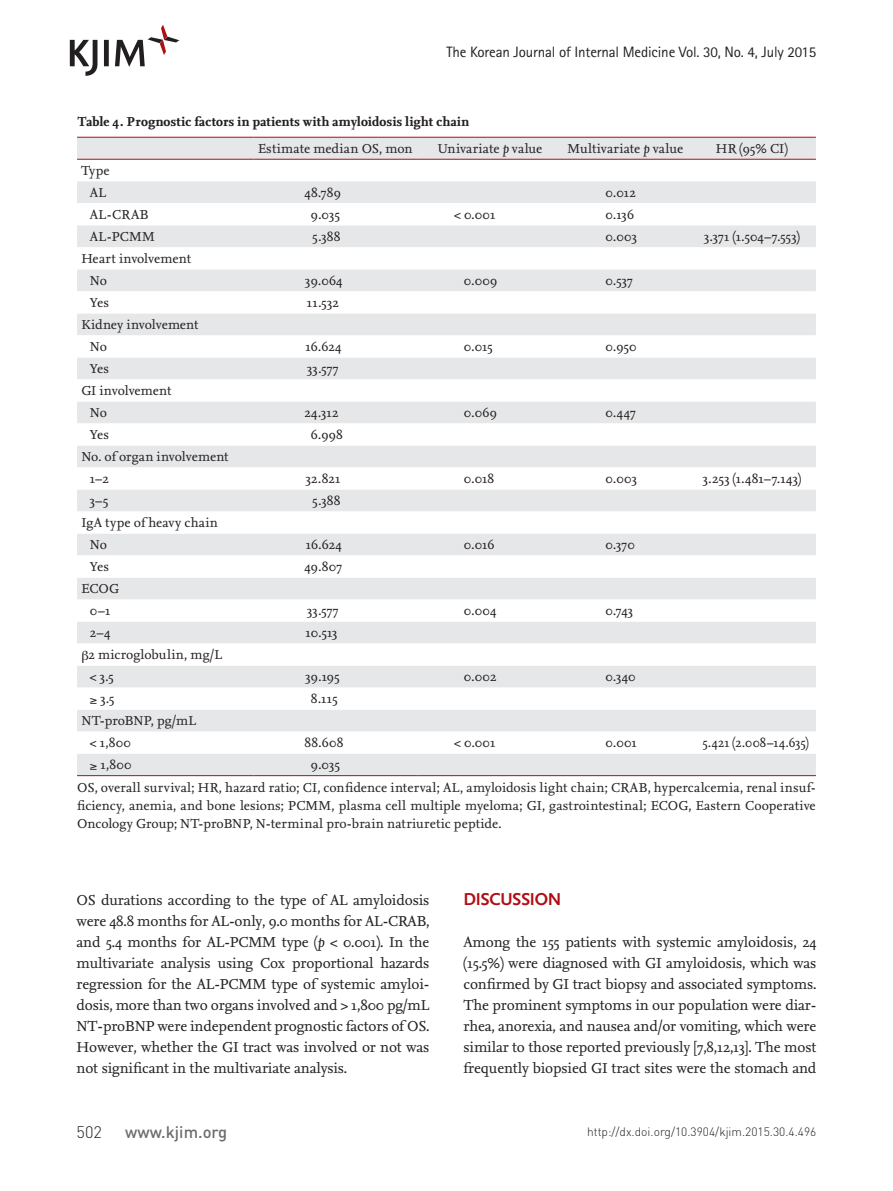
<style>
.page{position:relative;width:893px;height:1191px;background:#fff}
.page>*{position:absolute;margin:0;border:0;box-sizing:border-box;transform-origin:0 0}
.t1{font:700 18px "Nexus Sans";letter-spacing:-.015em;color:#b00d15}
.t2{font:500 16.5px "DIN Pro";color:#6c6d70}
.t3{font:300 16.5px "DIN Pro";color:#231f20}
.t4{font:15px/21px "Nexus Serif";letter-spacing:-.01em;color:#231f20;text-align:justify}
.t5{font:15px "Rotis Sans Serif Std";letter-spacing:-.01em;color:#231f20}
.t6{font:13.5px/22px "Nexus Serif";letter-spacing:.01em;color:#231f20}
.t7{font:13.5px/22px "Nexus Serif";letter-spacing:-.01em;color:#231f20}
.t8{font:700 13.5px "Nexus Serif";letter-spacing:.005em;color:#231f20}
.t9{font:13.5px "Nexus Serif";letter-spacing:.01em;color:#231f20;scale:.95 1}
.t10{font:300 12px "DIN Pro";color:#231f20}
.s1{font-style:italic}
</style>
<div class="page">
<svg style="left:70px;top:25px;width:109px;height:51px"></svg>
<div style="left:77px;top:138px;width:739px;height:637px;background:#e6e7e9"></div>
<svg style="left:77px;top:160px;width:739px;height:593px"></svg>
<hr style="left:77px;top:159px;width:176px;height:1px;background:#b00d15">
<hr style="left:253px;top:159px;width:164px;height:1px;background:#b00d15">
<hr style="left:417px;top:159px;width:146px;height:1px;background:#b00d15">
<hr style="left:563px;top:159px;width:125px;height:1px;background:#b00d15">
<hr style="left:688px;top:159px;width:128px;height:1px;background:#b00d15">
<hr style="left:77px;top:137px;width:176px;height:1px;background:#b00d15">
<hr style="left:253px;top:137px;width:164px;height:1px;background:#b00d15">
<hr style="left:417px;top:137px;width:146px;height:1px;background:#b00d15">
<hr style="left:563px;top:137px;width:125px;height:1px;background:#b00d15">
<hr style="left:688px;top:137px;width:128px;height:1px;background:#b00d15">
<hr style="left:77px;top:775px;width:176px;height:1px;background:#b00d15">
<hr style="left:253px;top:775px;width:164px;height:1px;background:#b00d15">
<hr style="left:417px;top:775px;width:146px;height:1px;background:#b00d15">
<hr style="left:563px;top:775px;width:125px;height:1px;background:#b00d15">
<hr style="left:688px;top:775px;width:128px;height:1px;background:#b00d15">
<svg style="left:82px;top:650px;width:6px;height:12px"></svg>
<p class="t5" style="left:447px;top:43px;width:371px">The Korean Journal of Internal Medicine Vol. 30, No. 4, July 2015</p>
<p class="t8" style="left:77px;top:113px;width:393px">Table 4. Prognostic factors in patients with amyloidosis light chain</p>
<p class="t6" style="left:258px;top:137px;width:156px">Estimate median OS, mon</p>
<p class="t6" style="left:438px;top:137px;width:106px">Univariate <span class="s1">p</span> value</p>
<p class="t6" style="left:568px;top:137px;width:117px">Multivariate <span class="s1">p</span> value</p>
<p class="t6" style="left:716px;top:137px;width:73px">HR (95% CI)</p>
<p class="t6" style="left:81px;top:159px;width:30px;text-align:center">Type<br>AL</p>
<p class="t6" style="left:304px;top:181px;width:38px">48.789</p>
<p class="t6" style="left:605px;top:181px;width:32px">0.012</p>
<p class="t6" style="left:90px;top:203px;width:60px">AL-CRAB</p>
<p class="t6" style="left:311px;top:203px;width:30px">9.035</p>
<p class="t6" style="left:454px;top:203px;width:43px">&lt; 0.001</p>
<p class="t6" style="left:606px;top:203px;width:30px">0.136</p>
<p class="t6" style="left:90px;top:225px;width:66px">AL-PCMM</p>
<p class="t6" style="left:313px;top:225px;width:29px">5.388</p>
<p class="t6" style="left:606px;top:225px;width:33px">0.003</p>
<p class="t6" style="left:704px;top:225px;width:97px">3.371 (1.504–7.553)</p>
<p class="t7" style="left:90px;top:247px;width:103px;text-indent:-9px">Heart involvement<br>No</p>
<p class="t6" style="left:305px;top:269px;width:39px">39.064</p>
<p class="t6" style="left:464px;top:269px;width:35px">0.009</p>
<p class="t6" style="left:606px;top:269px;width:29px">0.537</p>
<p class="t6" style="left:90px;top:291px;width:21px">Yes</p>
<p class="t6" style="left:307px;top:291px;width:34px">11.532</p>
<p class="t7" style="left:90px;top:313px;width:110px;text-indent:-9px">Kidney involvement<br>No</p>
<p class="t6" style="left:306px;top:335px;width:37px">16.624</p>
<p class="t6" style="left:464px;top:335px;width:30px">0.015</p>
<p class="t6" style="left:606px;top:335px;width:33px">0.950</p>
<p class="t6" style="left:90px;top:357px;width:21px">Yes</p>
<p class="t6" style="left:307px;top:357px;width:33px">33.577</p>
<p class="t7" style="left:90px;top:379px;width:83px;text-indent:-9px">GI involvement<br>No</p>
<p class="t6" style="left:304px;top:401px;width:36px">24.312</p>
<p class="t6" style="left:464px;top:401px;width:35px">0.069</p>
<p class="t6" style="left:606px;top:401px;width:32px">0.447</p>
<p class="t6" style="left:90px;top:423px;width:21px">Yes</p>
<p class="t6" style="left:311px;top:423px;width:33px">6.998</p>
<p class="t7" style="left:90px;top:445px;width:140px;text-indent:-9px">No. of organ involvement<br>1–2</p>
<p class="t6" style="left:306px;top:467px;width:36px">32.821</p>
<p class="t6" style="left:464px;top:467px;width:32px">0.018</p>
<p class="t6" style="left:606px;top:467px;width:33px">0.003</p>
<p class="t6" style="left:703px;top:467px;width:100px">3.253 (1.481–7.143)</p>
<p class="t6" style="left:90px;top:489px;width:20px">3–5</p>
<p class="t6" style="left:313px;top:489px;width:29px">5.388</p>
<p class="t6" style="left:90px;top:511px;width:130px;text-indent:-9px">IgA type of heavy chain<br>No</p>
<p class="t6" style="left:306px;top:533px;width:37px">16.624</p>
<p class="t6" style="left:464px;top:533px;width:32px">0.016</p>
<p class="t6" style="left:606px;top:533px;width:31px">0.370</p>
<p class="t6" style="left:90px;top:555px;width:21px">Yes</p>
<p class="t6" style="left:304px;top:555px;width:39px">49.807</p>
<p class="t6" style="left:81px;top:577px;width:39px;text-align:center">ECOG<br>0–1</p>
<p class="t6" style="left:307px;top:599px;width:33px">33.577</p>
<p class="t6" style="left:464px;top:599px;width:34px">0.004</p>
<p class="t6" style="left:606px;top:599px;width:29px">0.743</p>
<p class="t6" style="left:90px;top:621px;width:22px">2–4</p>
<p class="t6" style="left:306px;top:621px;width:34px">10.513</p>
<p class="t6" style="left:89px;top:643px;width:135px">2 microglobulin, mg/L &lt; 3.5</p>
<p class="t6" style="left:306px;top:665px;width:36px">39.195</p>
<p class="t6" style="left:464px;top:665px;width:34px">0.002</p>
<p class="t6" style="left:606px;top:665px;width:32px">0.340</p>
<p class="t6" style="left:90px;top:687px;width:26px">≥ 3.5</p>
<p class="t6" style="left:311px;top:687px;width:28px">8.115</p>
<p class="t6" style="left:90px;top:709px;width:108px;text-indent:-9px">NT-proBNP, pg/mL &lt; 1,800</p>
<p class="t6" style="left:304px;top:731px;width:40px">88.608</p>
<p class="t6" style="left:454px;top:731px;width:43px">&lt; 0.001</p>
<p class="t6" style="left:606px;top:731px;width:33px">0.001</p>
<p class="t9" style="left:703px;top:734px;width:113px">5.421 (2.008–14.635)</p>
<p class="t6" style="left:90px;top:753px;width:43px">≥ 1,800</p>
<p class="t6" style="left:77px;top:753px;width:740px;text-indent:234px">9.035<br>OS, overall survival; HR, hazard ratio; CI, confidence interval; AL, amyloidosis light chain; CRAB, hypercalcemia, renal insuf-</p>
<p class="t6" style="left:77px;top:796px;width:740px;line-height:18px">ficiency, anemia, and bone lesions; PCMM, plasma cell multiple myeloma; GI, gastrointestinal; ECOG, Eastern Cooperative<br>Oncology Group; NT-proBNP, N-terminal pro-brain natriuretic peptide.</p>
<p class="t4" style="left:77px;top:889px;width:354px">OS durations according to the type of AL amyloidosis were 48.8 months for AL-only, 9.0 months for AL-CRAB, and 5.4 months for AL-PCMM type (<span class="s1">p</span> &lt; 0.001). In the multivariate analysis using Cox proportional hazards regression for the AL-PCMM type of systemic amyloi&shy;dosis, more than two organs involved and &gt; 1,800 pg/mL NT-proBNP were independent prognostic factors of OS.<br>However, whether the GI tract was involved or not was not significant in the multivariate analysis.</p>
<p class="t1" style="left:463px;top:887px;width:99px">DISCUSSION</p>
<p class="t4" style="left:463px;top:931px;width:354px">Among the 155 patients with systemic amyloidosis, 24 (15.5%) were diagnosed with GI amyloidosis, which was confirmed by GI tract biopsy and associated symptoms.<br>The prominent symptoms in our population were diar&shy;rhea, anorexia, and nausea and/or vomiting, which were similar to those reported previously [7,8,12,13]. The most frequently biopsied GI tract sites were the stomach and</p>
<p class="t3" style="left:77px;top:1120px;width:27px">502</p>
<p class="t2" style="left:125px;top:1120px;width:104px">www.kjim.org</p>
<p class="t10" style="left:587px;top:1123px;width:231px">http://dx.doi.org/10.3904/kjim.2015.30.4.496</p>
</div>
